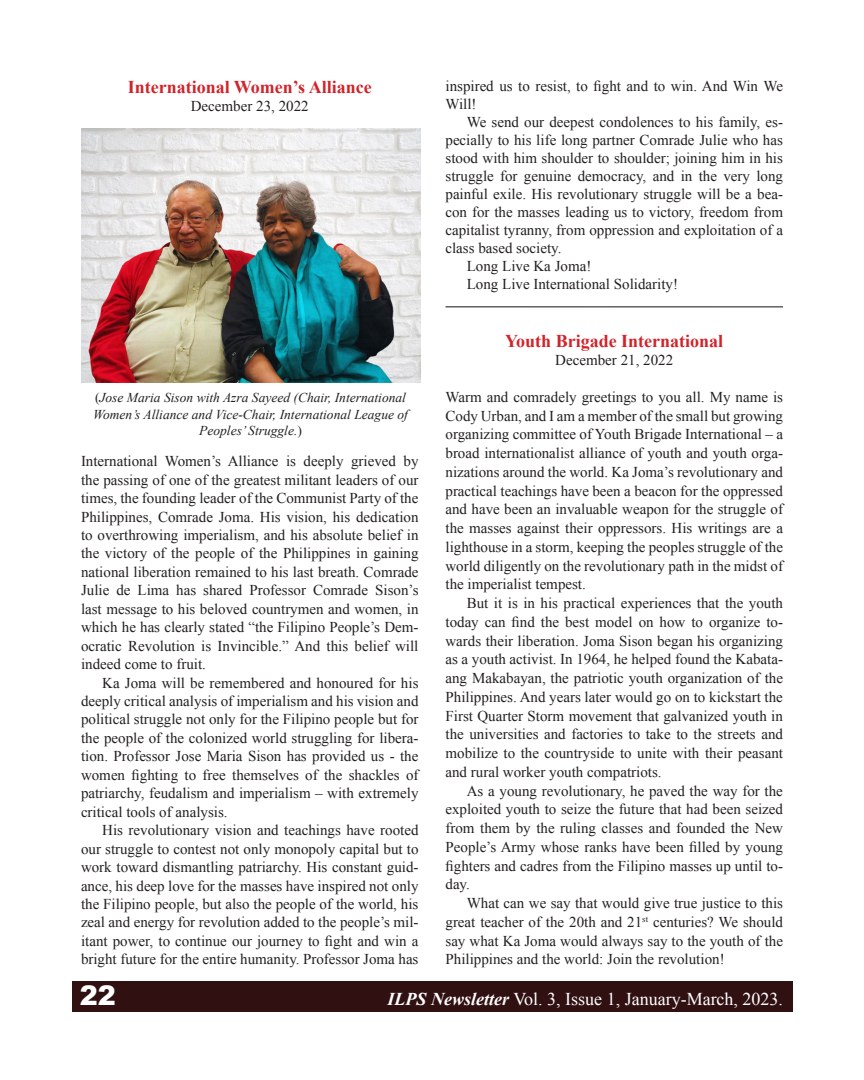
<style>
.page{position:relative;width:864px;height:1080px;background:#fff}
.page>*{position:absolute;margin:0;border:0;box-sizing:border-box;transform-origin:0 0}
.t1{font:900 27px "Arial";color:#fff}
.t2{font:700 18px "Times New Roman";color:#d1232a}
.t3{font:18px "Times New Roman";color:#fff}
.t4{font:15px/18.8px "Times New Roman";color:#231f20;text-align:justify}
.t5{font:italic 13.5px/16.2px "Times New Roman";color:#231f20;text-align:center}
.s1{font-style:normal}
.s2{font-weight:700;font-style:italic}
</style>
<div class="page">
<div style="left:72px;top:982px;width:721px;height:30px;background:#311012"></div>
<hr style="left:446px;top:306px;width:337px;height:1px;background:#231f20">
<img style="left:81px;top:129px;width:339px;height:254px">
<p class="t2" style="left:128px;top:75px;width:246px">International Women’s Alliance</p>
<p class="t4" style="left:191px;top:97px;width:119px">December 23, 2022</p>
<p class="t5" style="left:93px;top:390px;width:316px"><span class="s1">(</span>Jose Maria Sison with Azra Sayeed (Chair, International<br>Women’s Alliance and Vice-Chair, International League of<br>Peoples’ Struggle.<span class="s1">)</span></p>
<p class="t4" style="left:81px;top:452px;width:339px">International Women’s Alliance is deeply grieved by the passing of one of the greatest militant leaders of our times, the founding leader of the Communist Party of the Philippines, Comrade Joma. His vision, his dedication to overthrowing imperialism, and his absolute belief in the victory of the people of the Philippines in gaining national liberation remained to his last breath. Comrade Julie de Lima has shared Professor Comrade Sison’s last message to his beloved countrymen and women, in which he has clearly stated “the Filipino People’s Dem&shy;ocratic Revolution is Invincible.” And this belief will indeed come to fruit.</p>
<p class="t4" style="left:81px;top:673px;width:339px;text-indent:21px">Ka Joma will be remembered and honoured for his deeply critical analysis of imperialism and his vision and political struggle not only for the Filipino people but for the people of the colonized world struggling for libera&shy;tion. Professor Jose Maria Sison has provided us - the women fighting to free themselves of the shackles of patriarchy, feudalism and imperialism – with extremely critical tools of analysis.</p>
<p class="t4" style="left:81px;top:821px;width:339px;text-indent:21px">His revolutionary vision and teachings have rooted our struggle to contest not only monopoly capital but to work toward dismantling patriarchy. His constant guid&shy;ance, his deep love for the masses have inspired not only the Filipino people, but also the people of the world, his zeal and energy for revolution added to the people’s mil&shy;itant power, to continue our journey to fight and win a bright future for the entire humanity. Professor Joma has</p>
<p class="t4" style="left:446px;top:77px;width:339px;line-height:18px">inspired us to resist, to fight and to win. And Win We<br>Will!</p>
<p class="t4" style="left:446px;top:113px;width:339px;line-height:18px;text-indent:21px">We send our deepest condolences to his family, es&shy;pecially to his life long partner Comrade Julie who has stood with him shoulder to shoulder; joining him in his struggle for genuine democracy, and in the very long painful exile. His revolutionary struggle will be a bea&shy;con for the masses leading us to victory, freedom from capitalist tyranny, from oppression and exploitation of a class based society.</p>
<p class="t4" style="left:467px;top:257px;width:126px">Long Live Ka Joma!</p>
<p class="t4" style="left:467px;top:275px;width:213px">Long Live International Solidarity!</p>
<p class="t2" style="left:505px;top:329px;width:220px">Youth Brigade International</p>
<p class="t4" style="left:555px;top:350px;width:119px">December 21, 2022</p>
<p class="t4" style="left:446px;top:387px;width:339px">Warm and comradely greetings to you all. My name is Cody Urban, and I am a member of the small but growing organizing committee of Youth Brigade International – a broad internationalist alliance of youth and youth orga&shy;nizations around the world. Ka Joma’s revolutionary and practical teachings have been a beacon for the oppressed and have been an invaluable weapon for the struggle of the masses against their oppressors. His writings are a lighthouse in a storm, keeping the peoples struggle of the world diligently on the revolutionary path in the midst of the imperialist tempest.</p>
<p class="t4" style="left:446px;top:593px;width:339px;text-indent:21px">But it is in his practical experiences that the youth today can find the best model on how to organize to&shy;wards their liberation. Joma Sison began his organizing as a youth activist. In 1964, he helped found the Kabata&shy;ang Makabayan, the patriotic youth organization of the Philippines. And years later would go on to kickstart the First Quarter Storm movement that galvanized youth in the universities and factories to take to the streets and mobilize to the countryside to unite with their peasant and rural worker youth compatriots.</p>
<p class="t4" style="left:446px;top:781px;width:339px;text-indent:21px">As a young revolutionary, he paved the way for the exploited youth to seize the future that had been seized from them by the ruling classes and founded the New People’s Army whose ranks have been filled by young fighters and cadres from the Filipino masses up until to&shy;day.</p>
<p class="t4" style="left:446px;top:893px;width:339px;text-indent:21px">What can we say that would give true justice to this great teacher of the 20th and 21<sup>st</sup> centuries? We should say what Ka Joma would always say to the youth of the Philippines and the world: Join the revolution!</p>
<h1 class="t1" style="left:80px;top:976px;width:38px">22</h1>
<p class="t3" style="left:388px;top:987px;width:397px"><span class="s2">ILPS Newsletter</span> Vol. 3, Issue 1, January-March, 2023.</p>
</div>
